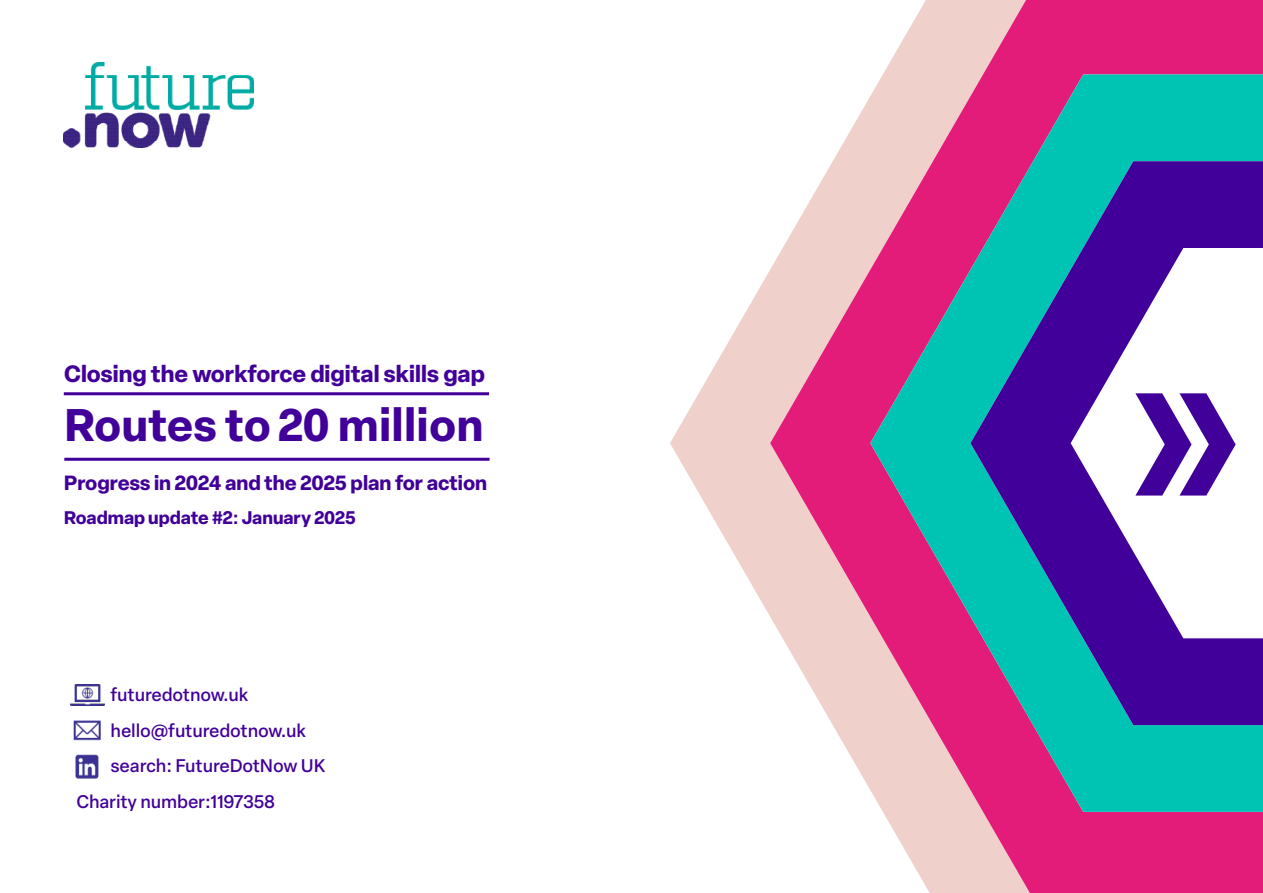
<style>
.page{position:relative;width:1263px;height:893px;background:#fff}
.page>*{position:absolute;margin:0;border:0;box-sizing:border-box;transform-origin:0 0}
.t1{font:700 45px "Elza Text";letter-spacing:-.01em;color:#410099}
.t2{font:700 23.25px "Elza";color:#410099}
.t3{font:700 20.25px "Elza";color:#410099}
.t4{font:500 18px "Elza Text";letter-spacing:-.01em;color:#410099}
.t5{font:700 18px "Elza";color:#410099}
</style>
<div class="page">
<svg style="left:670px;top:270px;width:100px;height:346px"></svg>
<svg style="left:770px;top:0;width:493px;height:893px"></svg>
<svg style="left:870px;top:74px;width:393px;height:738px;background:#8583a0"></svg>
<svg style="left:970px;top:161px;width:293px;height:564px"></svg>
<img style="left:64px;top:63px;width:189px;height:84px">
<svg style="left:1135px;top:393px;width:101px;height:103px"></svg>
<hr style="left:64px;top:458px;width:426px;height:3px;background:#410099">
<hr style="left:64px;top:392px;width:425px;height:3px;background:#410099">
<img style="left:71px;top:685px;width:33px;height:20px">
<img style="left:74px;top:720px;width:27px;height:21px">
<img style="left:75px;top:754px;width:24px;height:25px">
<p class="t2" style="left:64px;top:357px;width:422px">Closing the workforce digital skills gap</p>
<h1 class="t1" style="left:64px;top:391px;width:421px">Routes to 20 million</h1>
<p class="t3" style="left:64px;top:468px;width:424px">Progress in 2024 and the 2025 plan for action</p>
<p class="t5" style="left:64px;top:505px;width:293px">Roadmap update #2: January 2025</p>
<p class="t4" style="left:111px;top:681px;width:139px">futuredotnow.uk</p>
<p class="t4" style="left:111px;top:717px;width:197px">hello@futuredotnow.uk</p>
<p class="t4" style="left:111px;top:752px;width:216px">search: FutureDotNow UK</p>
<p class="t4" style="left:77px;top:788px;width:200px">Charity number:1197358</p>
</div>
